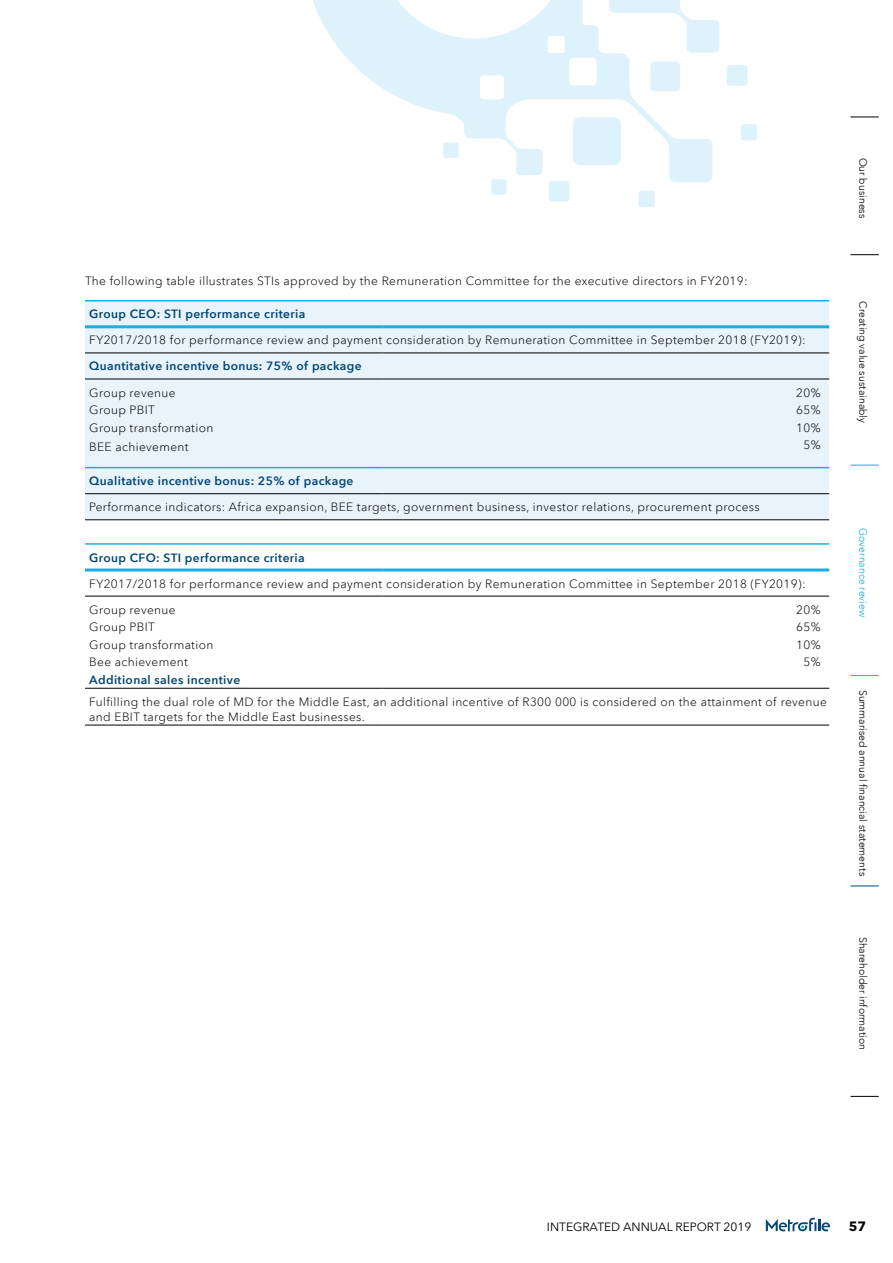
<style>
.page{position:relative;width:893px;height:1263px;background:#fff}
.page>*{position:absolute;margin:0;border:0;box-sizing:border-box;transform-origin:0 0}
.t1{font:700 13.5px "Avenir Next";color:#000}
.t2{font:300 12px/26.1px "Avenir Next LT Pro";letter-spacing:.03em;color:#000}
.t3{font:600 12px "Avenir Next LT Pro";letter-spacing:.03em;color:#004676}
.t4{font:12px "Avenir Next";color:#000}
.t5{font:300 10.5px "Avenir";color:#000}
.t6{font:300 10.5px "Avenir";color:#1dace3}
</style>
<div class="page">
<svg style="left:766px;top:1218px;width:64px;height:13px"></svg>
<div style="left:549px;top:181px;width:20px;height:21px;background:#ddf2fa;border-radius:3px"></div>
<div style="left:491px;top:179px;width:15px;height:16px;background:#ddf2fa;border-radius:2px"></div>
<div style="left:638px;top:191px;width:17px;height:16px;background:#ddf2fa;border-radius:2px"></div>
<svg style="left:312px;top:0;width:407px;height:182px"></svg>
<div style="left:727px;top:65px;width:20px;height:21px;background:#ddf2fa;border-radius:3px"></div>
<div style="left:741px;top:124px;width:16px;height:16px;background:#ddf2fa;border-radius:2px"></div>
<svg style="left:850px;top:885px;width:29px;height:1px"></svg>
<svg style="left:850px;top:1096px;width:29px;height:1px"></svg>
<svg style="left:850px;top:465px;width:29px;height:1px"></svg>
<svg style="left:850px;top:675px;width:29px;height:1px"></svg>
<svg style="left:850px;top:117px;width:29px;height:1px"></svg>
<svg style="left:850px;top:254px;width:29px;height:1px"></svg>
<div style="left:85px;top:301px;width:744px;height:218px;background:#e8f3fc"></div>
<hr style="left:85px;top:300px;width:298px;height:1px;background:#1dace3">
<hr style="left:383px;top:300px;width:446px;height:1px;background:#1dace3">
<hr style="left:85px;top:325px;width:298px;height:3px;background:#1dace3">
<hr style="left:383px;top:325px;width:446px;height:3px;background:#1dace3">
<hr style="left:85px;top:493px;width:298px;height:1px;background:#000">
<hr style="left:383px;top:493px;width:446px;height:1px;background:#000">
<hr style="left:85px;top:352px;width:298px;height:1px;background:#000">
<hr style="left:383px;top:352px;width:446px;height:1px;background:#000">
<hr style="left:85px;top:379px;width:298px;height:1px;background:#000">
<hr style="left:383px;top:379px;width:446px;height:1px;background:#000">
<hr style="left:85px;top:519px;width:298px;height:1px;background:#000">
<hr style="left:383px;top:519px;width:446px;height:1px;background:#000">
<hr style="left:85px;top:467px;width:298px;height:1px;background:#1dace3">
<hr style="left:383px;top:467px;width:446px;height:1px;background:#1dace3">
<hr style="left:85px;top:543px;width:298px;height:2px;background:#1dace3">
<hr style="left:383px;top:543px;width:446px;height:2px;background:#1dace3">
<hr style="left:85px;top:568px;width:298px;height:3px;background:#1dace3">
<hr style="left:383px;top:568px;width:446px;height:3px;background:#1dace3">
<hr style="left:85px;top:596px;width:298px;height:1px;background:#000">
<hr style="left:383px;top:596px;width:446px;height:1px;background:#000">
<hr style="left:85px;top:688px;width:298px;height:1px;background:#000">
<hr style="left:383px;top:688px;width:446px;height:1px;background:#000">
<hr style="left:85px;top:725px;width:298px;height:1px;background:#000">
<hr style="left:383px;top:725px;width:446px;height:1px;background:#000">
<p class="t2" style="left:85px;top:268px;width:664px">The following table illustrates STIs approved by the Remuneration Committee for the executive directors in FY2019:</p>
<p class="t3" style="left:89px;top:307px;width:217px">Group CEO: STI performance criteria</p>
<p class="t2" style="left:89px;top:327px;width:718px">FY2017/2018 for performance review and payment consideration by Remuneration Committee in September 2018 (FY2019):</p>
<p class="t3" style="left:89px;top:359px;width:274px">Quantitative incentive bonus: 75% of package</p>
<p class="t2" style="left:89px;top:379px;width:88px">Group revenue</p>
<p class="t2" style="left:796px;top:379px;width:26px">20%</p>
<p class="t2" style="left:89px;top:397px;width:67px">Group PBIT</p>
<p class="t2" style="left:796px;top:397px;width:26px">65%</p>
<p class="t2" style="left:89px;top:414px;width:125px">Group transformation</p>
<p class="t2" style="left:796px;top:414px;width:26px">10%</p>
<p class="t2" style="left:89px;top:434px;width:101px">BEE achievement</p>
<p class="t2" style="left:803px;top:432px;width:19px">5%</p>
<p class="t3" style="left:89px;top:474px;width:266px">Qualitative incentive bonus: 25% of package</p>
<p class="t2" style="left:89px;top:494px;width:672px">Performance indicators: Africa expansion, BEE targets, government business, investor relations, procurement process</p>
<p class="t3" style="left:89px;top:550px;width:217px">Group CFO: STI performance criteria</p>
<p class="t2" style="left:89px;top:570px;width:718px">FY2017/2018 for performance review and payment consideration by Remuneration Committee in September 2018 (FY2019):<br>Group revenue</p>
<p class="t2" style="left:796px;top:596px;width:26px">20%</p>
<p class="t2" style="left:89px;top:614px;width:67px">Group PBIT</p>
<p class="t2" style="left:796px;top:614px;width:26px">65%</p>
<p class="t2" style="left:89px;top:632px;width:125px">Group transformation</p>
<p class="t2" style="left:796px;top:632px;width:26px">10%</p>
<p class="t2" style="left:89px;top:649px;width:100px">Bee achievement</p>
<p class="t2" style="left:803px;top:649px;width:19px">5%</p>
<p class="t3" style="left:89px;top:672px;width:152px">Additional sales incentive</p>
<p class="t2" style="left:89px;top:694px;width:739px;line-height:15px">Fulfilling the dual role of MD for the Middle East, an additional incentive of R300 000 is considered on the attainment of revenue and EBIT targets for the Middle East businesses.</p>
<p class="t5" style="left:869px;top:158px;width:62px;rotate:90deg">Our business</p>
<p class="t5" style="left:869px;top:301px;width:123px;rotate:90deg">Creating value sustainably</p>
<p class="t6" style="left:869px;top:528px;width:91px;rotate:90deg">Governance review</p>
<p class="t5" style="left:869px;top:690px;width:188px;rotate:90deg">Summarised annual financial statements</p>
<p class="t5" style="left:869px;top:937px;width:115px;rotate:90deg">Shareholder information</p>
<p class="t4" style="left:547px;top:1217px;width:206px">INTEGRATED ANNUAL REPORT 2019</p>
<p class="t1" style="left:849px;top:1215px;width:19px">57</p>
</div>
